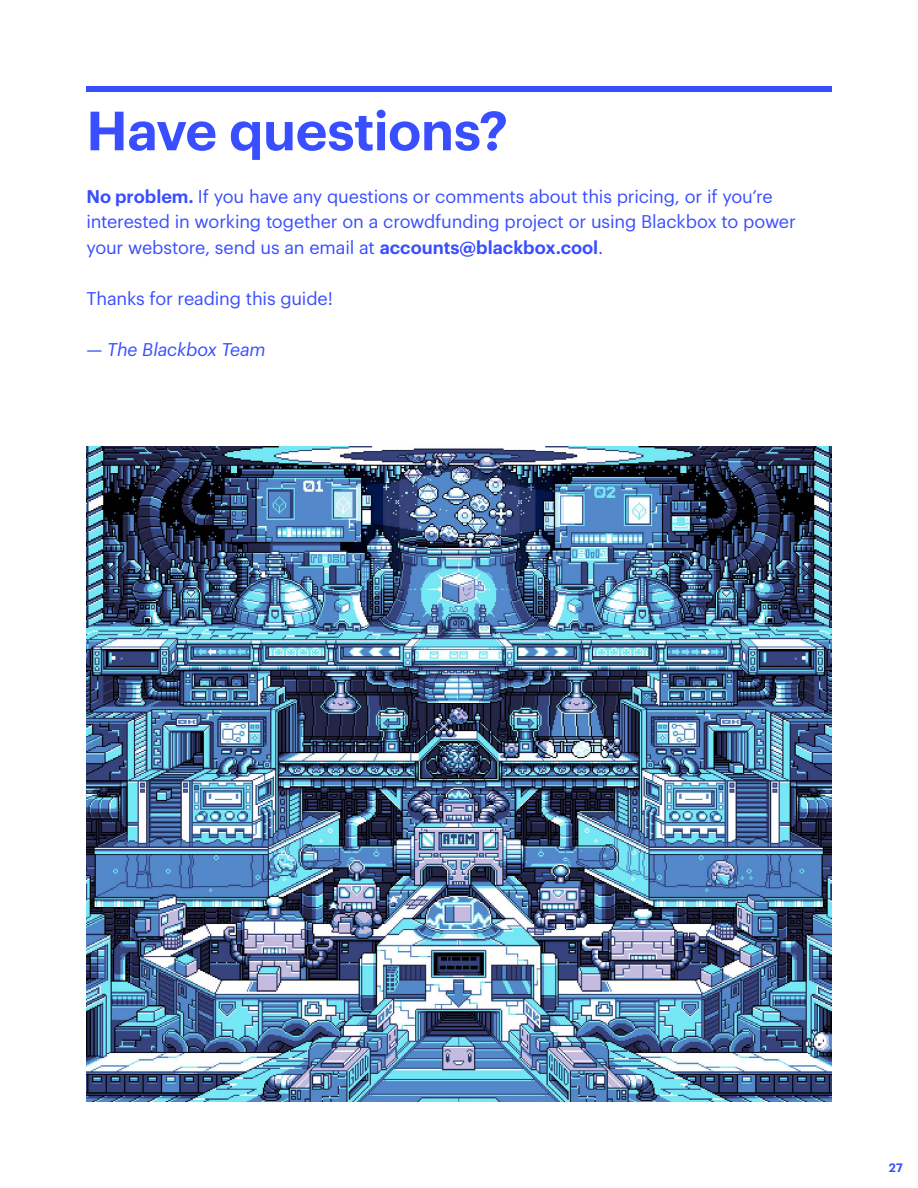
<style>
.page{position:relative;width:918px;height:1188px;background:#fff}
.page>*{position:absolute;margin:0;border:0;box-sizing:border-box;transform-origin:0 0}
.t1{font:600 54px "Graphik";letter-spacing:-.01em;color:#394eff}
.t2{font:18px/25.5px "Graphik";letter-spacing:-.01em;color:#394eff}
.t3{font:italic 18px "Graphik";letter-spacing:-.01em;color:#394eff}
.t4{font:600 12px "Graphik";color:#394eff}
.s1{font-weight:600}
</style>
<div class="page">
<div style="left:86px;top:86px;width:746px;height:6px;background:#394eff"></div>
<img style="left:86px;top:447px;width:746px;height:655px">
<h1 class="t1" style="left:86px;top:89px;width:423px">Have questions?</h1>
<p class="t2" style="left:86px;top:182px;width:711px"><span class="s1">No problem.</span> If you have any questions or comments about this pricing, or if you’re interested in working together on a crowdfunding project or using Blackbox to power your webstore, send us an email at <span class="s1">accounts@blackbox.cool</span>.</p>
<p class="t2" style="left:86px;top:284px;width:248px">Thanks for reading this guide!</p>
<p class="t3" style="left:86px;top:336px;width:181px">— The Blackbox Team</p>
<p class="t4" style="left:889px;top:1159px;width:16px">27</p>
</div>
